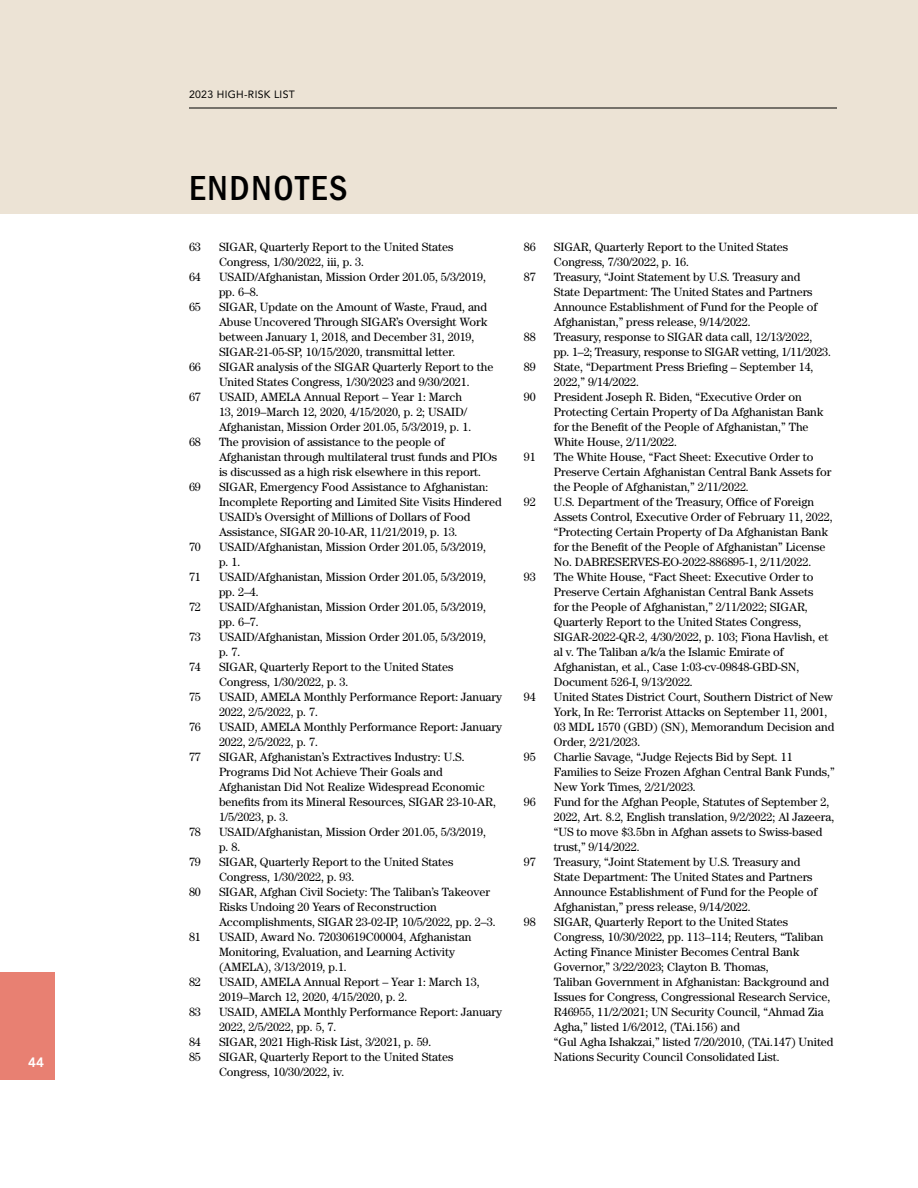
<style>
.page{position:relative;width:918px;height:1188px;background:#fff}
.page>*{position:absolute;margin:0;border:0;box-sizing:border-box;transform-origin:0 0}
.t1{font:500 condensed 36px "ITC Franklin Gothic Std";letter-spacing:.05em;color:#000}
.t2{font:800 13.5px "Avenir LT Std";color:#fff}
.t3{font:12px/15px "Century Std";letter-spacing:-.005em;color:#000}
.t4{font:10.5px "Avenir LT Std";letter-spacing:.03em;color:#000}
</style>
<div class="page">
<div style="left:0;top:972px;width:55px;height:108px;background:#e88072"></div>
<div style="left:0;top:0;width:918px;height:214px;background:#ece3d5"></div>
<hr style="left:189px;top:108px;width:648px;height:1px;background:#000">
<p class="t2" style="left:28px;top:1054px;width:17px">44</p>
<p class="t4" style="left:189px;top:88px;width:107px">2023 HIGH-RISK LIST</p>
<h1 class="t1" style="left:189px;top:167px;width:248px">HIGH-RISK AREA</h1>
<h1 class="t1" style="left:189px;top:167px;width:160px">ENDNOTES</h1>
<p class="t3" style="left:189px;top:239px;width:13px">63</p>
<p class="t3" style="left:219px;top:239px;width:236px">SIGAR, Quarterly Report to the United States<br>Congress, 1/30/2022, iii, p. 3.</p>
<p class="t3" style="left:189px;top:269px;width:13px">64</p>
<p class="t3" style="left:219px;top:269px;width:269px">USAID/Afghanistan, Mission Order 201.05, 5/3/2019, pp. 6–8.</p>
<p class="t3" style="left:189px;top:299px;width:13px">65</p>
<p class="t3" style="left:219px;top:299px;width:270px">SIGAR, Update on the Amount of Waste, Fraud, and Abuse Uncovered Through SIGAR’s Oversight Work between January 1, 2018, and December 31, 2019, SIGAR-21-05-SP, 10/15/2020, transmittal letter.</p>
<p class="t3" style="left:189px;top:359px;width:13px">66</p>
<p class="t3" style="left:219px;top:359px;width:276px">SIGAR analysis of the SIGAR Quarterly Report to the<br>United States Congress, 1/30/2023 and 9/30/2021.</p>
<p class="t3" style="left:189px;top:389px;width:13px">67</p>
<p class="t3" style="left:219px;top:389px;width:254px">USAID, AMELA Annual Report – Year 1: March<br>13, 2019–March 12, 2020, 4/15/2020, p. 2; USAID/<br>Afghanistan, Mission Order 201.05, 5/3/2019, p. 1.</p>
<p class="t3" style="left:189px;top:434px;width:13px">68</p>
<p class="t3" style="left:219px;top:434px;width:280px">The provision of assistance to the people of<br>Afghanistan through multilateral trust funds and PIOs is discussed as a high risk elsewhere in this report.</p>
<p class="t3" style="left:189px;top:479px;width:13px">69</p>
<p class="t3" style="left:219px;top:479px;width:284px">SIGAR, Emergency Food Assistance to Afghanistan:<br>Incomplete Reporting and Limited Site Visits Hindered USAID’s Oversight of Millions of Dollars of Food Assistance, SIGAR 20-10-AR, 11/21/2019, p. 13.</p>
<p class="t3" style="left:189px;top:539px;width:13px">70</p>
<p class="t3" style="left:219px;top:539px;width:269px">USAID/Afghanistan, Mission Order 201.05, 5/3/2019, p. 1.</p>
<p class="t3" style="left:189px;top:569px;width:13px">71</p>
<p class="t3" style="left:219px;top:569px;width:269px">USAID/Afghanistan, Mission Order 201.05, 5/3/2019, pp. 2–4.</p>
<p class="t3" style="left:189px;top:599px;width:13px">72</p>
<p class="t3" style="left:219px;top:599px;width:269px">USAID/Afghanistan, Mission Order 201.05, 5/3/2019, pp. 6–7.</p>
<p class="t3" style="left:189px;top:629px;width:13px">73</p>
<p class="t3" style="left:219px;top:629px;width:269px">USAID/Afghanistan, Mission Order 201.05, 5/3/2019, p. 7.</p>
<p class="t3" style="left:189px;top:659px;width:13px">74</p>
<p class="t3" style="left:219px;top:659px;width:236px">SIGAR, Quarterly Report to the United States<br>Congress, 1/30/2022, p. 3.</p>
<p class="t3" style="left:189px;top:689px;width:13px">75</p>
<p class="t3" style="left:219px;top:689px;width:285px">USAID, AMELA Monthly Performance Report: January<br>2022, 2/5/2022, p. 7.</p>
<p class="t3" style="left:189px;top:719px;width:13px">76</p>
<p class="t3" style="left:219px;top:719px;width:285px">USAID, AMELA Monthly Performance Report: January<br>2022, 2/5/2022, p. 7.</p>
<p class="t3" style="left:189px;top:749px;width:13px">77</p>
<p class="t3" style="left:219px;top:749px;width:279px">SIGAR, Afghanistan’s Extractives Industry: U.S.<br>Programs Did Not Achieve Their Goals and Afghanistan Did Not Realize Widespread Economic benefits from its Mineral Resources, SIGAR 23-10-AR, 1/5/2023, p. 3.</p>
<p class="t3" style="left:189px;top:824px;width:13px">78</p>
<p class="t3" style="left:219px;top:824px;width:269px">USAID/Afghanistan, Mission Order 201.05, 5/3/2019, p. 8.</p>
<p class="t3" style="left:189px;top:854px;width:13px">79</p>
<p class="t3" style="left:219px;top:854px;width:236px">SIGAR, Quarterly Report to the United States<br>Congress, 1/30/2022, p. 93.</p>
<p class="t3" style="left:189px;top:884px;width:13px">80</p>
<p class="t3" style="left:219px;top:884px;width:278px">SIGAR, Afghan Civil Society: The Taliban’s Takeover<br>Risks Undoing 20 Years of Reconstruction<br>Accomplishments, SIGAR 23-02-IP, 10/5/2022, pp. 2–3.</p>
<p class="t3" style="left:189px;top:929px;width:13px">81</p>
<p class="t3" style="left:219px;top:929px;width:254px">USAID, Award No. 72030619C00004, Afghanistan<br>Monitoring, Evaluation, and Learning Activity (AMELA), 3/13/2019, p.1.</p>
<p class="t3" style="left:189px;top:974px;width:13px">82</p>
<p class="t3" style="left:219px;top:974px;width:262px">USAID, AMELA Annual Report – Year 1: March 13,<br>2019–March 12, 2020, 4/15/2020, p. 2.</p>
<p class="t3" style="left:189px;top:1004px;width:13px">83</p>
<p class="t3" style="left:219px;top:1004px;width:285px">USAID, AMELA Monthly Performance Report: January<br>2022, 2/5/2022, pp. 5, 7.</p>
<p class="t3" style="left:189px;top:1034px;width:13px">84</p>
<p class="t3" style="left:219px;top:1034px;width:214px">SIGAR, 2021 High-Risk List, 3/2021, p. 59.</p>
<p class="t3" style="left:189px;top:1049px;width:13px">85</p>
<p class="t3" style="left:219px;top:1049px;width:236px">SIGAR, Quarterly Report to the United States<br>Congress, 10/30/2022, iv.</p>
<p class="t3" style="left:524px;top:239px;width:13px">86</p>
<p class="t3" style="left:554px;top:239px;width:236px">SIGAR, Quarterly Report to the United States<br>Congress, 7/30/2022, p. 16.</p>
<p class="t3" style="left:524px;top:269px;width:13px">87</p>
<p class="t3" style="left:554px;top:269px;width:265px">Treasury, “Joint Statement by U.S. Treasury and State Department: The United States and Partners Announce Establishment of Fund for the People of Afghanistan,” press release, 9/14/2022.</p>
<p class="t3" style="left:524px;top:329px;width:13px">88</p>
<p class="t3" style="left:554px;top:329px;width:279px">Treasury, response to SIGAR data call, 12/13/2022, pp. 1–2; Treasury, response to SIGAR vetting, 1/11/2023.</p>
<p class="t3" style="left:524px;top:359px;width:13px">89</p>
<p class="t3" style="left:554px;top:359px;width:261px">State, “Department Press Briefing – September 14,<br>2022,” 9/14/2022.</p>
<p class="t3" style="left:524px;top:389px;width:13px">90</p>
<p class="t3" style="left:554px;top:389px;width:271px">President Joseph R. Biden, “Executive Order on Protecting Certain Property of Da Afghanistan Bank for the Benefit of the People of Afghanistan,” The White House, 2/11/2022.</p>
<p class="t3" style="left:524px;top:449px;width:13px">91</p>
<p class="t3" style="left:554px;top:449px;width:279px">The White House, “Fact Sheet: Executive Order to<br>Preserve Certain Afghanistan Central Bank Assets for the People of Afghanistan,” 2/11/2022.</p>
<p class="t3" style="left:524px;top:494px;width:13px">92</p>
<p class="t3" style="left:554px;top:494px;width:280px">U.S. Department of the Treasury, Office of Foreign Assets Control, Executive Order of February 11, 2022, “Protecting Certain Property of Da Afghanistan Bank for the Benefit of the People of Afghanistan” License No. DABRESERVES-EO-2022-886895-1, 2/11/2022.</p>
<p class="t3" style="left:524px;top:569px;width:13px">93</p>
<p class="t3" style="left:554px;top:569px;width:276px">The White House, “Fact Sheet: Executive Order to Preserve Certain Afghanistan Central Bank Assets for the People of Afghanistan,” 2/11/2022; SIGAR, Quarterly Report to the United States Congress, SIGAR-2022-QR-2, 4/30/2022, p. 103; Fiona Havlish, et al v. The Taliban a/k/a the Islamic Emirate of Afghanistan, et al., Case 1:03-cv-09848-GBD-SN, Document 526-I, 9/13/2022.</p>
<p class="t3" style="left:524px;top:689px;width:13px">94</p>
<p class="t3" style="left:554px;top:689px;width:282px">United States District Court, Southern District of New York, In Re: Terrorist Attacks on September 11, 2001, 03 MDL 1570 (GBD) (SN), Memorandum Decision and Order, 2/21/2023.</p>
<p class="t3" style="left:524px;top:749px;width:13px">95</p>
<p class="t3" style="left:554px;top:749px;width:282px">Charlie Savage, “Judge Rejects Bid by Sept. 11<br>Families to Seize Frozen Afghan Central Bank Funds,”<br>New York Times, 2/21/2023.</p>
<p class="t3" style="left:524px;top:794px;width:13px">96</p>
<p class="t3" style="left:554px;top:794px;width:282px">Fund for the Afghan People, Statutes of September 2, 2022, Art. 8.2, English translation, 9/2/2022; Al Jazeera, “US to move $3.5bn in Afghan assets to Swiss-based trust,” 9/14/2022.</p>
<p class="t3" style="left:524px;top:854px;width:13px">97</p>
<p class="t3" style="left:554px;top:854px;width:265px">Treasury, “Joint Statement by U.S. Treasury and State Department: The United States and Partners Announce Establishment of Fund for the People of Afghanistan,” press release, 9/14/2022.</p>
<p class="t3" style="left:524px;top:914px;width:13px">98</p>
<p class="t3" style="left:554px;top:914px;width:281px">SIGAR, Quarterly Report to the United States Congress, 10/30/2022, pp. 113–114; Reuters, “Taliban Acting Finance Minister Becomes Central Bank Governor,” 3/22/2023; Clayton B. Thomas,<br>Taliban Government in Afghanistan: Background and Issues for Congress, Congressional Research Service, R46955, 11/2/2021; UN Security Council, “Ahmad Zia Agha,” listed 1/6/2012, (TAi.156) and<br>“Gul Agha Ishakzai,” listed 7/20/2010, (TAi.147) United Nations Security Council Consolidated List.</p>
</div>
